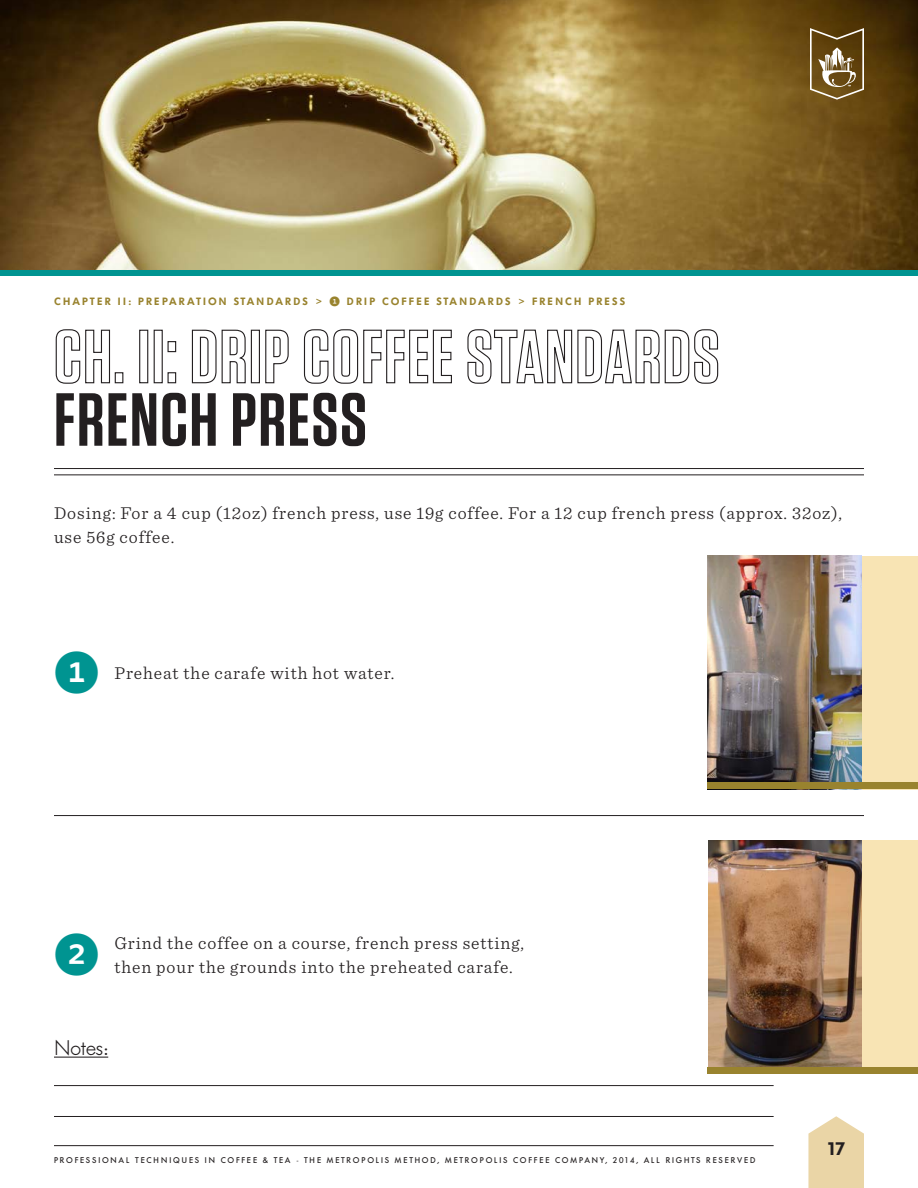
<style>
.page{position:relative;width:918px;height:1188px;background:#fff}
.page>*{position:absolute;margin:0;border:0;box-sizing:border-box;transform-origin:0 0}
.t1{font:600 75px "Tungsten";letter-spacing:.02em;color:#231f20}
.t2{font:45px "Whitney Index Black Round Bd";color:#009491}
.t3{font:300 21px "Futura BQ";letter-spacing:-.025em;color:#231f20}
.t4{font:300 18px/24px "Sentinel";letter-spacing:.05em;color:#231f20}
.t5{font:600 18px "Futura BQ";color:#231f20}
.t6{font:600 10.5px "Futura BQ";letter-spacing:.2em;color:#99832e}
.t7{font:500 8.25px "Futura BQ";letter-spacing:.2em;color:#231f20}
.s1{font-size:7.5px}
.s2{font-family:"Whitney Index Black Round Bd";font-weight:400}
</style>
<div class="page">
<svg style="left:808px;top:1116px;width:56px;height:72px;background:#ecdab1"></svg>
<hr style="left:54px;top:1116px;width:720px;height:1px;background:#231f20">
<hr style="left:54px;top:1085px;width:720px;height:1px;background:#231f20">
<hr style="left:54px;top:1145px;width:720px;height:1px;background:#231f20">
<hr style="left:54px;top:1057px;width:54px;height:1px;background:#231f20">
<div style="left:862px;top:556px;width:56px;height:233px;background:#f8e4b4"></div>
<div style="left:862px;top:840px;width:56px;height:234px;background:#f8e4b4"></div>
<img style="left:0;top:0;width:918px;height:270px">
<svg style="left:810px;top:28px;width:54px;height:72px;background:#856d42"></svg>
<svg style="left:55px;top:329px;width:56px;height:55px"></svg>
<div style="left:115px;top:372px;width:8px;height:11px;border:1px solid #231f20"></div>
<div style="left:139px;top:330px;width:9px;height:53px;border:1px solid #231f20"></div>
<div style="left:154px;top:330px;width:9px;height:53px;border:1px solid #231f20"></div>
<svg style="left:167px;top:341px;width:10px;height:43px"></svg>
<svg style="left:191px;top:329px;width:55px;height:55px"></svg>
<div style="left:251px;top:330px;width:9px;height:53px;border:1px solid #231f20"></div>
<svg style="left:265px;top:329px;width:24px;height:55px"></svg>
<svg style="left:303px;top:329px;width:149px;height:55px"></svg>
<svg style="left:467px;top:329px;width:252px;height:55px"></svg>
<div style="left:0;top:270px;width:918px;height:5px;background:#009491"></div>
<hr style="left:54px;top:468px;width:810px;height:1px;background:#231f20">
<hr style="left:54px;top:475px;width:810px;height:1px;background:#231f20">
<img style="left:708px;top:556px;width:154px;height:226px">
<img style="left:708px;top:840px;width:154px;height:227px">
<div style="left:708px;top:1067px;width:210px;height:7px;background:#99832e"></div>
<div style="left:708px;top:782px;width:210px;height:7px;background:#99832e"></div>
<hr style="left:54px;top:815px;width:810px;height:1px;background:#231f20">
<p class="t6" style="left:54px;top:296px;width:573px">CHAPTER II: PREPARATION STANDARDS <span class="s1">&gt;</span> <span class="s2">1</span> DRIP COFFEE STANDARDS <span class="s1">&gt;</span> FRENCH PRESS</p>
<h1 class="t1" style="left:54px;top:380px;width:314px">FRENCH PRESS</h1>
<p class="t4" style="left:54px;top:500px;width:790px">Dosing: For a 4 cup (12oz) french press, use 19g coffee. For a 12 cup french press (approx. 32oz), use 56g coffee.</p>
<h2 class="t2" style="left:54px;top:651px;width:47px">1</h2>
<p class="t4" style="left:114px;top:659px;width:282px">Preheat the carafe with hot water.</p>
<h2 class="t2" style="left:54px;top:934px;width:47px">2</h2>
<p class="t4" style="left:114px;top:930px;width:411px">Grind the coffee on a course, french press setting, then pour the grounds into the preheated carafe.</p>
<p class="t3" style="left:54px;top:1035px;width:56px">Notes:</p>
<p class="t7" style="left:54px;top:1155px;width:703px">PROFESSIONAL TECHNIQUES IN COFFEE &amp; TEA - THE METROPOLIS METHOD, METROPOLIS COFFEE COMPANY, 2014, ALL RIGHTS RESERVED</p>
<p class="t5" style="left:827px;top:1138px;width:20px">17</p>
</div>
